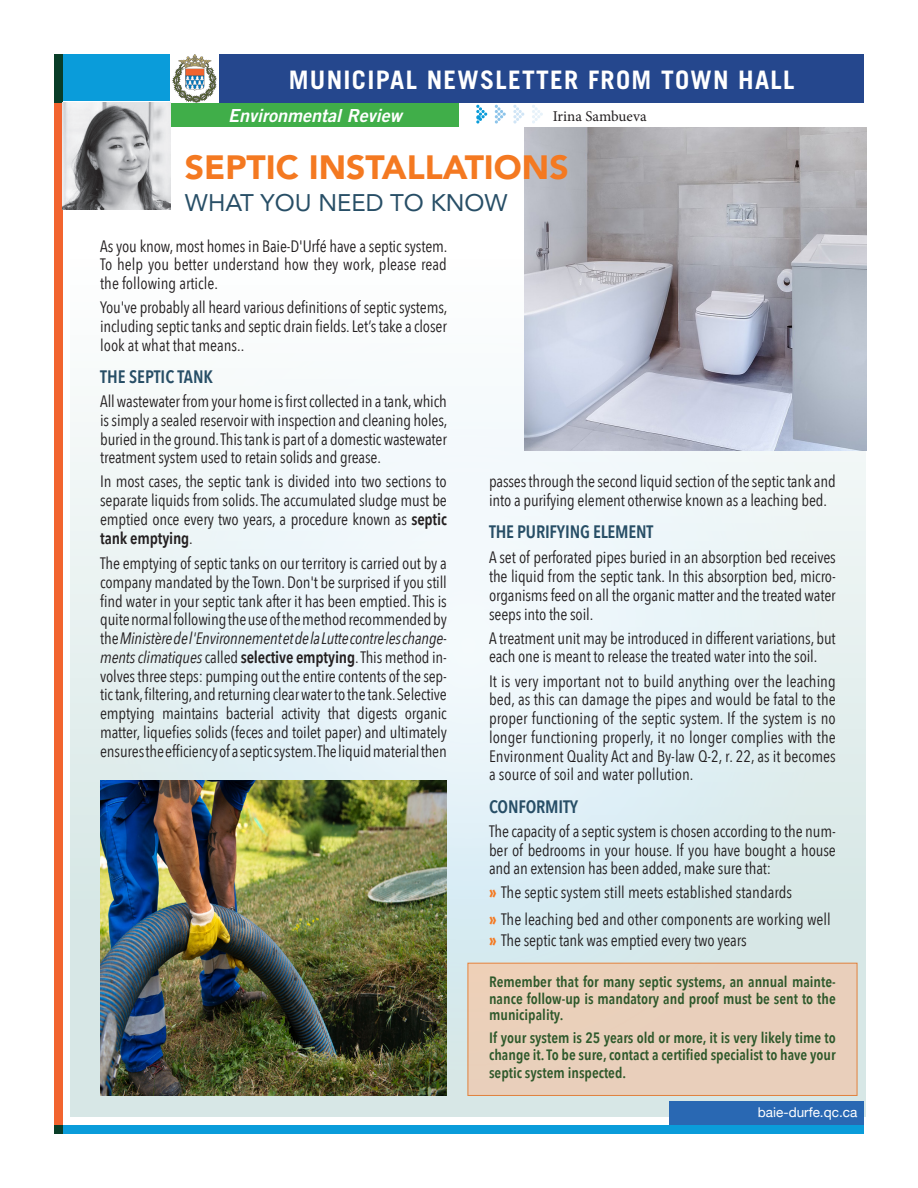
<style>
.page{position:relative;width:918px;height:1188px;background:#fff}
.page>*{position:absolute;margin:0;border:0;box-sizing:border-box;transform-origin:0 0}
.TEXTE_DE_BASE{font:900 33.6px "Avenir";color:#f47921}
.t1{font:700 25.5px "Trade Gothic";letter-spacing:.05em;color:#fff}
.TEXTE_DE_BASE-2{font:24px "Avenir";color:#274e66}
.TEXTE_DE_BASE-3{font:600 18px "Avenir Next Condensed";letter-spacing:-.01em;color:#274e66}
.Body{font:italic 18px "Trade Gothic Bold Two";color:#fff}
.TEXTE_DE_BASE-4{font:16.5px/18.8px "Avenir Next Condensed";letter-spacing:-.01em;color:#231f20;text-align:justify}
.TEXTE_DE_BASE-5{font:600 15px/16.5px "Avenir Next Condensed";color:#2e592b;text-align:justify}
.Body-2{font:15px "Minion Pro";color:#231f20}
.Body-3{font:13.5px "Helvetica Neue";color:#fff}
.s1{font-weight:600}
.s2{font-style:italic}
.s3{font-weight:800;color:#f47921}
</style>
<div class="page">
<div style="left:219px;top:54px;width:645px;height:49px;background:#25478d"></div>
<div style="left:54px;top:54px;width:117px;height:49px;background:#0a9cda"></div>
<img style="left:173px;top:54px;width:43px;height:48px">
<div style="left:70px;top:177px;width:795px;height:940px;background:linear-gradient(to bottom,#fff,#d0e5e7)"></div>
<div style="left:54px;top:54px;width:9px;height:1080px;background:#f2642f"></div>
<div style="left:54px;top:1125px;width:810px;height:9px;background:#0a9cda"></div>
<svg style="left:476px;top:105px;width:11px;height:19px"></svg>
<svg style="left:495px;top:105px;width:11px;height:19px"></svg>
<svg style="left:513px;top:105px;width:11px;height:19px"></svg>
<svg style="left:532px;top:105px;width:11px;height:19px"></svg>
<img style="left:525px;top:128px;width:341px;height:322px">
<div style="left:171px;top:103px;width:288px;height:24px;background:#40ae49"></div>
<img style="left:63px;top:102px;width:108px;height:108px">
<img style="left:100px;top:781px;width:347px;height:315px">
<div style="left:669px;top:1102px;width:195px;height:23px;background:#2968b3"></div>
<div style="left:468px;top:963px;width:389px;height:133px;background:#e9cfbb;border:1px solid #f47921"></div>
<h2 class="t1" style="left:289px;top:64px;width:507px">MUNICIPAL NEWSLETTER FROM TOWN HALL</h2>
<p class="Body-2" style="left:553px;top:106px;width:95px">Irina Sambueva</p>
<p class="TEXTE_DE_BASE" style="left:185px;top:138px;width:385px">SEPTIC INSTALLATIONS</p>
<p class="TEXTE_DE_BASE-2" style="left:185px;top:183px;width:324px">WHAT YOU NEED TO KNOW</p>
<p class="TEXTE_DE_BASE-4" style="left:100px;top:236px;width:349px">As you know, most homes in Baie-D'Urfé have a septic system.<br>To help you better understand how they work, please read the following article.</p>
<p class="TEXTE_DE_BASE-4" style="left:100px;top:297px;width:349px">You've probably all heard various definitions of septic systems, including septic tanks and septic drain fields. Let’s take a closer look at what that means..</p>
<p class="TEXTE_DE_BASE-3" style="left:100px;top:361px;width:114px">THE SEPTIC TANK</p>
<p class="TEXTE_DE_BASE-4" style="left:100px;top:391px;width:349px">All wastewater from your home is first collected in a tank, which is simply a sealed reservoir with inspection and cleaning holes, buried in the ground. This tank is part of a domestic wastewater treatment system used to retain solids and grease.</p>
<p class="TEXTE_DE_BASE-4" style="left:100px;top:472px;width:348px">In most cases, the septic tank is divided into two sections to separate liquids from solids. The accumulated sludge must be emptied once every two years, a procedure known as <span class="s1">septic tank emptying</span>.</p>
<p class="TEXTE_DE_BASE-4" style="left:100px;top:553px;width:348px">The emptying of septic tanks on our territory is carried out by a company mandated by the Town. Don't be surprised if you still find water in your septic tank after it has been emptied. This is quite normal following the use of the method recommended by the <span class="s2">Ministère de l'Environnement et de la Lutte contre les change&shy;ments climatiques</span> called <span class="s1">selective emptying</span>. This method in&shy;volves three steps: pumping out the entire contents of the sep&shy;tic tank, filtering, and returning clear water to the tank. Selective emptying maintains bacterial activity that digests organic matter, liquefies solids (feces and toilet paper) and ultimately ensures the efficiency of a septic system. The liquid material then</p>
<p class="Body" style="left:228px;top:104px;width:175px">Environmental Review</p>
<p class="TEXTE_DE_BASE-4" style="left:489px;top:471px;width:348px">passes through the second liquid section of the septic tank and into a purifying element otherwise known as a leaching bed.</p>
<p class="TEXTE_DE_BASE-3" style="left:489px;top:516px;width:166px">THE PURIFYING ELEMENT</p>
<p class="TEXTE_DE_BASE-4" style="left:489px;top:547px;width:348px">A set of perforated pipes buried in an absorption bed receives the liquid from the septic tank. In this absorption bed, micro&shy;organisms feed on all the organic matter and the treated water seeps into the soil.</p>
<p class="TEXTE_DE_BASE-4" style="left:489px;top:628px;width:348px">A treatment unit may be introduced in different variations, but each one is meant to release the treated water into the soil.</p>
<p class="TEXTE_DE_BASE-4" style="left:489px;top:671px;width:348px">It is very important not to build anything over the leaching bed, as this can damage the pipes and would be fatal to the proper functioning of the septic system. If the system is no longer functioning properly, it no longer complies with the Environment Quality Act and By-law Q-2, r. 22, as it becomes a source of soil and water pollution.</p>
<p class="TEXTE_DE_BASE-3" style="left:489px;top:791px;width:90px">CONFORMITY</p>
<p class="TEXTE_DE_BASE-4" style="left:489px;top:821px;width:348px">The capacity of a septic system is chosen according to the num&shy;ber of bedrooms in your house. If you have bought a house and an extension has been added, make sure that:</p>
<p class="TEXTE_DE_BASE-4" style="left:489px;top:883px;width:305px"><span class="s3">»</span> The septic system still meets established standards</p>
<p class="TEXTE_DE_BASE-4" style="left:489px;top:909px;width:343px"><span class="s3">»</span> The leaching bed and other components are working well</p>
<p class="TEXTE_DE_BASE-4" style="left:489px;top:930px;width:259px"><span class="s3">»</span> The septic tank was emptied every two years</p>
<p class="TEXTE_DE_BASE-5" style="left:489px;top:973px;width:348px">Remember that for many septic systems, an annual mainte&shy;nance follow-up is mandatory and proof must be sent to the municipality.</p>
<p class="TEXTE_DE_BASE-5" style="left:489px;top:1029px;width:348px">If your system is 25 years old or more, it is very likely time to change it. To be sure, contact a certified specialist to have your</p>
<p class="TEXTE_DE_BASE-5" style="left:489px;top:1064px;width:139px">septic system inspected.</p>
<p class="Body-3" style="left:758px;top:1103px;width:101px">baie-durfe.qc.ca</p>
</div>
